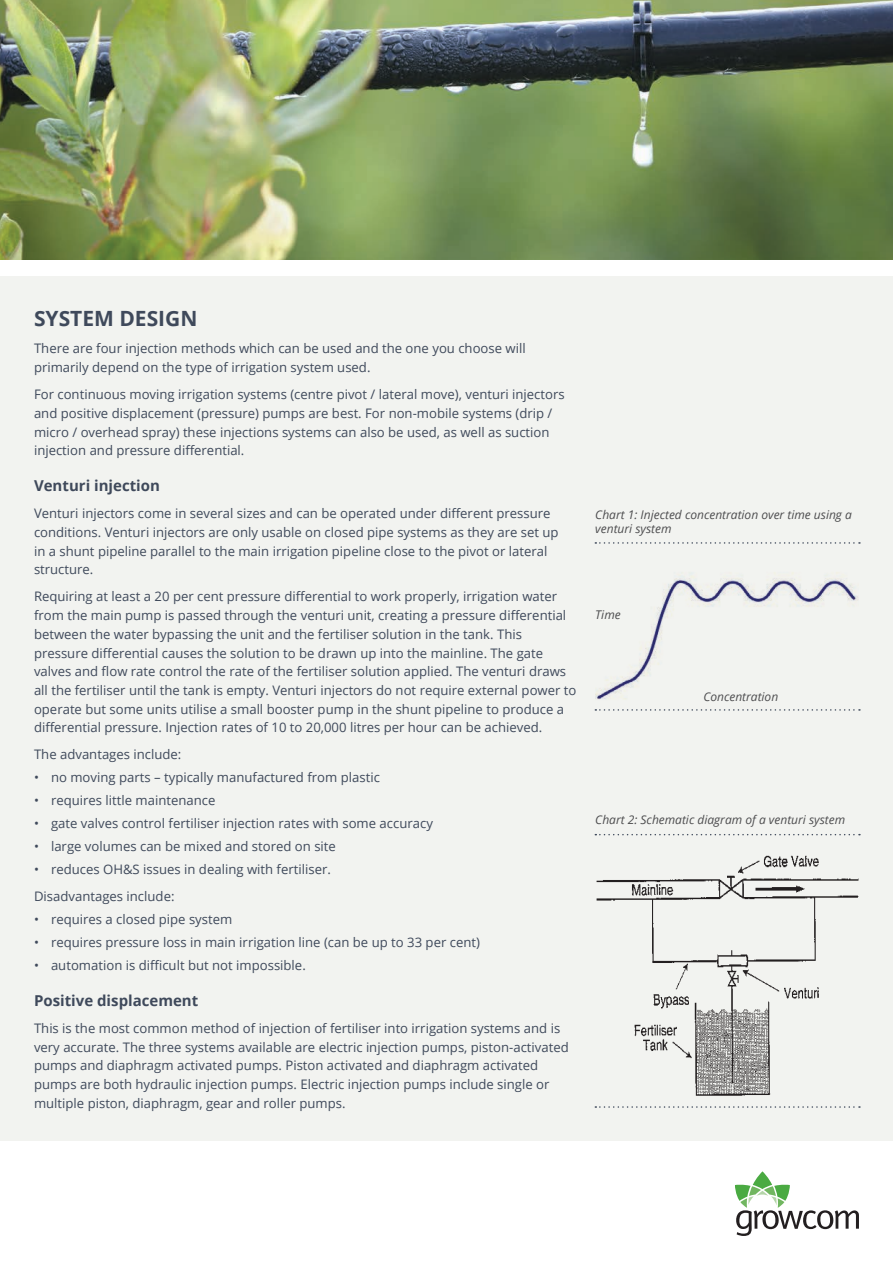
<style>
.page{position:relative;width:893px;height:1263px;background:#fff}
.page>*{position:absolute;margin:0;border:0;box-sizing:border-box;transform-origin:0 0}
.t1{font:700 21px "Open Sans";color:#3f495b}
.t2{font:700 15px "Open Sans";color:#3f495b}
.t3{font:13.2px/18.8px "Open Sans";color:#3f495b}
.t4{font:italic 12px/13.5px "Open Sans";color:#4d4d4f}
</style>
<div class="page">
<div style="left:0;top:276px;width:893px;height:864px;background:#f2f3f0"></div>
<svg style="left:735px;top:1172px;width:124px;height:63px"></svg>
<img style="left:0;top:0;width:893px;height:259px">
<img style="left:595px;top:572px;width:263px;height:128px">
<img style="left:596px;top:855px;width:263px;height:241px">
<svg style="left:595px;top:542px;width:265px;height:2px"></svg>
<svg style="left:595px;top:709px;width:265px;height:2px"></svg>
<svg style="left:595px;top:834px;width:265px;height:1px"></svg>
<svg style="left:595px;top:1106px;width:265px;height:2px"></svg>
<h1 class="t1" style="left:34px;top:304px;width:25px">Syste</h1>
<h1 class="t1" style="left:94px;top:304px;width:105px">m Design</h1>
<p class="t3" style="left:34px;top:339px;width:493px">There are four injection methods which can be used and the one you choose will primarily depend on the type of irrigation system used.</p>
<p class="t3" style="left:34px;top:385px;width:532px">For continuous moving irrigation systems (centre pivot / lateral move), venturi injectors and positive displacement (pressure) pumps are best. For non-mobile systems (drip / micro / overhead spray) these injections systems can also be used, as well as suction injection and pressure differential.</p>
<p class="t2" style="left:34px;top:475px;width:127px">Venturi injection</p>
<p class="t3" style="left:34px;top:504px;width:526px">Venturi injectors come in several sizes and can be operated under different pressure conditions. Venturi injectors are only usable on closed pipe systems as they are set up in a shunt pipeline parallel to the main irrigation pipeline close to the pivot or lateral structure.</p>
<p class="t3" style="left:34px;top:587px;width:544px">Requiring at least a 20 per cent pressure differential to work properly, irrigation water from the main pump is passed through the venturi unit, creating a pressure differential between the water bypassing the unit and the fertiliser solution in the tank. This pressure differential causes the solution to be drawn up into the mainline. The gate valves and flow rate control the rate of the fertiliser solution applied. The venturi draws all the fertiliser until the tank is empty. Venturi injectors do not require external power to operate but some units utilise a small booster pump in the shunt pipeline to produce a differential pressure. Injection rates of 10 to 20,000 litres per hour can be achieved.</p>
<p class="t3" style="left:34px;top:745px;width:149px">The advantages include:</p>
<p class="t3" style="left:34px;top:768px;width:347px">• no moving parts – typically manufactured from plastic</p>
<p class="t3" style="left:34px;top:791px;width:183px">• requires little maintenance</p>
<p class="t3" style="left:34px;top:814px;width:400px">• gate valves control fertiliser injection rates with some accuracy</p>
<p class="t3" style="left:34px;top:837px;width:303px">• large volumes can be mixed and stored on site</p>
<p class="t3" style="left:34px;top:855px;width:298px;line-height:27.2px">• reduces OH&amp;S issues in dealing with fertiliser.<br>Disadvantages include:</p>
<p class="t3" style="left:34px;top:910px;width:200px">• requires a closed pipe system</p>
<p class="t3" style="left:34px;top:933px;width:447px">• requires pressure loss in main irrigation line (can be up to 33 per cent)</p>
<p class="t3" style="left:34px;top:956px;width:273px">• automation is difficult but not impossible.</p>
<p class="t2" style="left:34px;top:990px;width:166px">Positive displacement</p>
<p class="t3" style="left:34px;top:1018px;width:536px">This is the most common method of injection of fertiliser into irrigation systems and is very accurate. The three systems available are electric injection pumps, piston-activated pumps and diaphragm activated pumps. Piston activated and diaphragm activated pumps are both hydraulic injection pumps. Electric injection pumps include single or multiple piston, diaphragm, gear and roller pumps.</p>
<p class="t4" style="left:595px;top:508px;width:258px">Chart 1: Injected concentration over time using a venturi system</p>
<p class="t4" style="left:595px;top:607px;width:27px">Time</p>
<p class="t4" style="left:703px;top:689px;width:76px">Concentration</p>
<p class="t4" style="left:595px;top:812px;width:251px">Chart 2: Schematic diagram of a venturi system</p>
</div>
